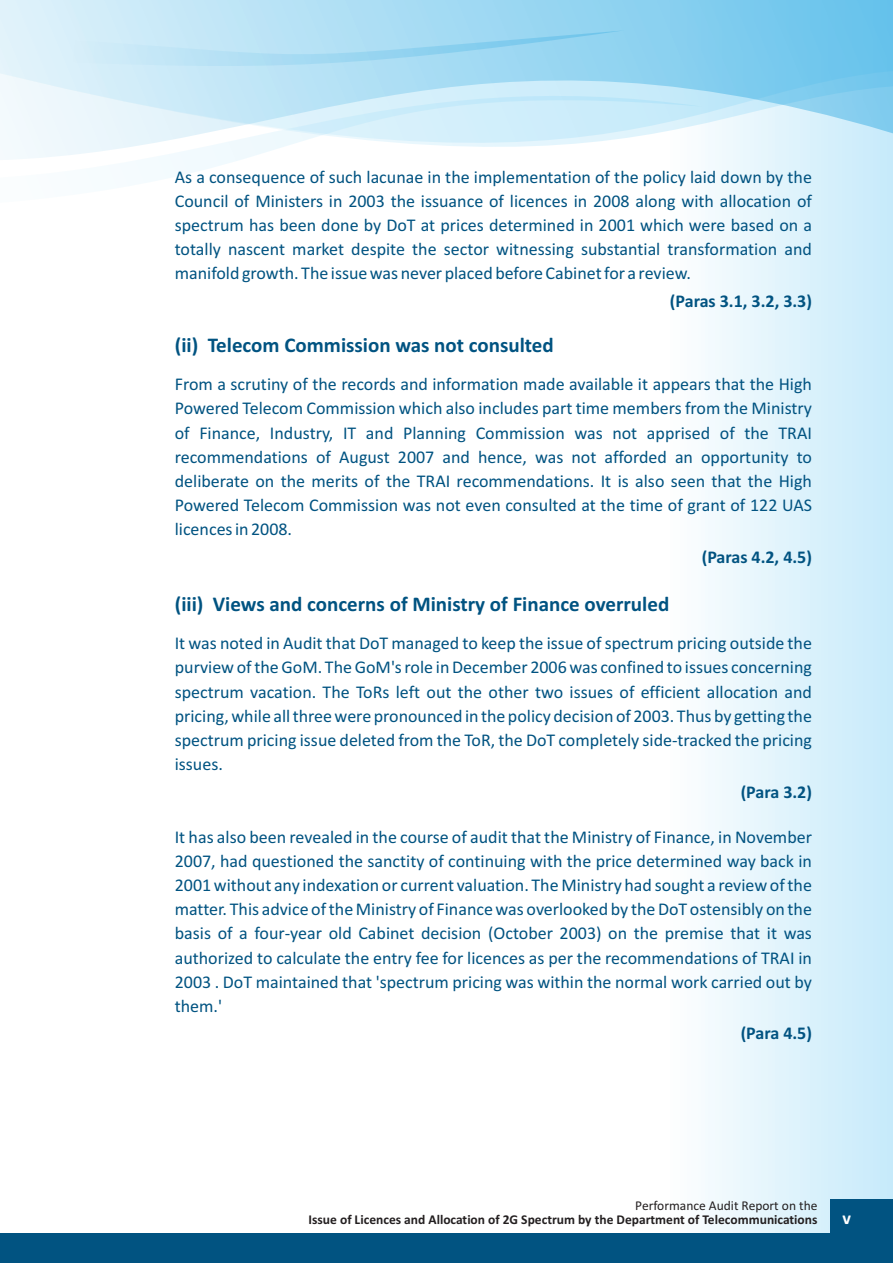
<style>
.page{position:relative;width:893px;height:1263px;background:#fff}
.page>*{position:absolute;margin:0;border:0;box-sizing:border-box;transform-origin:0 0}
.t1{font:700 21px "Calibri";color:#015381}
.t2{font:18px/24.2px "Calibri";color:#015381;text-align:justify}
.t3{font:700 18px "Calibri";letter-spacing:-.02em;color:#015381}
.t4{font:700 18px "Calibri";color:#fff}
.t5{font:700 13.5px/13.2px "Calibri";color:#231f20;text-align:right}
.s1{font-weight:400}
</style>
<div class="page">
<svg style="left:705px;top:248px;width:188px;height:985px"></svg>
<svg style="left:705px;top:163px;width:188px;height:85px;background:#ddf2fb"></svg>
<svg style="left:136px;top:163px;width:91px;height:20px;fill:#f4fbfe"></svg>
<svg style="left:1px;top:0;width:892px;height:163px"></svg>
<svg style="left:1px;top:30px;width:624px;height:45px;background:#b4e0f4"></svg>
<div style="left:830px;top:1199px;width:63px;height:64px;background:#015381"></div>
<div style="left:0;top:1233px;width:893px;height:30px;background:#015381"></div>
<p class="t2" style="left:175px;top:166px;width:639px">As a consequence of such lacunae in the implementation of the policy laid down by the Council of Ministers in 2003 the issuance of licences in 2008 along with allocation of spectrum has been done by DoT at prices determined in 2001 which were based on a totally nascent market despite the sector witnessing substantial transformation and manifold growth. The issue was never placed before Cabinet for a review.</p>
<p class="t3" style="left:670px;top:293px;width:144px">(Paras 3.1, 3.2, 3.3)</p>
<p class="t1" style="left:175px;top:336px;width:380px">(ii) Telecom Commission was not consulted</p>
<p class="t2" style="left:175px;top:374px;width:639px">From a scrutiny of the records and information made available it appears that the High Powered Telecom Commission which also includes part time members from the Ministry of Finance, Industry, IT and Planning Commission was not apprised of the TRAI recommendations of August 2007 and hence, was not afforded an opportunity to deliberate on the merits of the TRAI recommendations. It is also seen that the High Powered Telecom Commission was not even consulted at the time of grant of 122 UAS licences in 2008.</p>
<p class="t3" style="left:702px;top:549px;width:112px">(Paras 4.2, 4.5)</p>
<p class="t1" style="left:175px;top:595px;width:496px">(iii) Views and concerns of Ministry of Finance overruled</p>
<p class="t2" style="left:175px;top:633px;width:639px">It was noted in Audit that DoT managed to keep the issue of spectrum pricing outside the purview of the GoM. The GoM's role in December 2006 was confined to issues concerning spectrum vacation. The ToRs left out the other two issues of efficient allocation and pricing, while all three were pronounced in the policy decision of 2003. Thus by getting the spectrum pricing issue deleted from the ToR, the DoT completely side-tracked the pricing issues.</p>
<p class="t3" style="left:741px;top:784px;width:73px">(Para 3.2)</p>
<p class="t2" style="left:175px;top:826px;width:639px">It has also been revealed in the course of audit that the Ministry of Finance, in November 2007, had questioned the sanctity of continuing with the price determined way back in 2001 without any indexation or current valuation. The Ministry had sought a review of the matter. This advice of the Ministry of Finance was overlooked by the DoT ostensibly on the basis of a four-year old Cabinet decision (October 2003) on the premise that it was authorized to calculate the entry fee for licences as per the recommendations of TRAI in 2003 . DoT maintained that 'spectrum pricing was within the normal work carried out by them.'</p>
<p class="t3" style="left:741px;top:1026px;width:73px">(Para 4.5)</p>
<p class="t5" style="left:309px;top:1200px;width:510px"><span class="s1">Performance Audit Report on the<br></span>Issue of Licences and Allocation of 2G Spectrum by the Department of Telecommunications</p>
<p class="t4" style="left:842px;top:1210px;width:10px">v</p>
</div>
